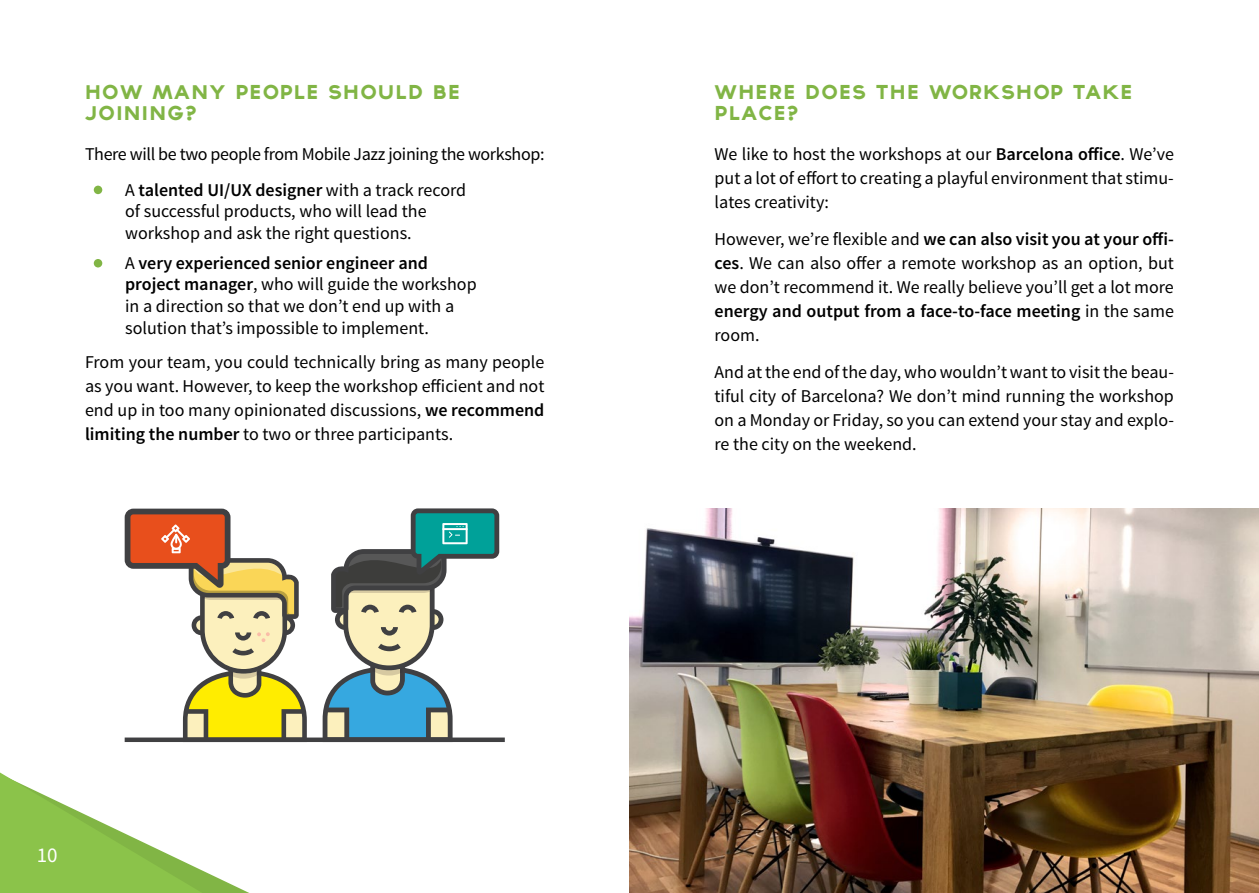
<style>
.page{position:relative;width:1259px;height:893px;background:#fff}
.page>*{position:absolute;margin:0;border:0;box-sizing:border-box;transform-origin:0 0}
.t1{font:21px "Source Sans Pro";color:#fff}
.t2{font:18px/24px "Source Sans Pro";color:#000;text-align:justify}
.t3{font:800 18px/21.6px "TYPOGRAPHPRO";letter-spacing:.075em;color:#81b545}
.t4{font:18px "Source Sans Pro";letter-spacing:-.02em;color:#000}
.s1{font-weight:600}
</style>
<div class="page">
<svg style="left:0;top:772px;width:249px;height:121px"></svg>
<img style="left:629px;top:508px;width:630px;height:385px">
<div style="left:94px;top:186px;width:8px;height:8px;background:#81b545;border-radius:50%"></div>
<div style="left:94px;top:259px;width:8px;height:8px;background:#81b545;border-radius:50%"></div>
<svg style="left:125px;top:509px;width:182px;height:228px"></svg>
<svg style="left:323px;top:508px;width:176px;height:229px"></svg>
<hr style="left:442px;top:528px;width:25px;height:2px;background:#fff">
<div style="left:125px;top:737px;width:380px;height:5px;background:#404042"></div>
<p class="t3" style="left:85px;top:83px;width:376px">HOW MANY PEOPLE SHOULD BE<br>JOINING?</p>
<p class="t4" style="left:85px;top:143px;width:461px">There will be two people from Mobile Jazz joining the workshop:</p>
<p class="t2" style="left:125px;top:179px;width:342px;line-height:21.6px;text-align:left">A <span class="s1">talented UI/UX designer</span> with a track record of successful products, who will lead the workshop and ask the right questions.</p>
<p class="t2" style="left:125px;top:252px;width:353px;line-height:21.6px;text-align:left">A <span class="s1">very experienced senior engineer and project manager</span>, who will guide the workshop in a direction so that we don’t end up with a solution that’s impossible to implement.</p>
<p class="t2" style="left:85px;top:351px;width:461px">From your team, you could technically bring as many people as you want. However, to keep the workshop efficient and not end up in too many opinionated discussions, <span class="s1">we recommend limiting the number</span> to two or three participants.</p>
<p class="t1" style="left:37px;top:842px;width:22px">10</p>
<p class="t3" style="left:714px;top:83px;width:419px">WHERE DOES THE WORKSHOP TAKE<br>PLACE?</p>
<p class="t2" style="left:714px;top:143px;width:461px">We like to host the workshops at our <span class="s1">Barcelona office</span>. We’ve put a lot of effort to creating a playful environment that stimu&shy;lates creativity:</p>
<p class="t2" style="left:714px;top:227px;width:461px">However, we’re flexible and <span class="s1">we can also visit you at your offi&shy;ces</span>. We can also offer a remote workshop as an option, but we don’t recommend it. We really believe you’ll get a lot more <span class="s1">energy and output from a face-to-face meeting</span> in the same room.</p>
<p class="t2" style="left:714px;top:360px;width:461px">And at the end of the day, who wouldn’t want to visit the beau&shy;tiful city of Barcelona? We don’t mind running the workshop on a Monday or Friday, so you can extend your stay and explo&shy;re the city on the weekend.</p>
</div>
